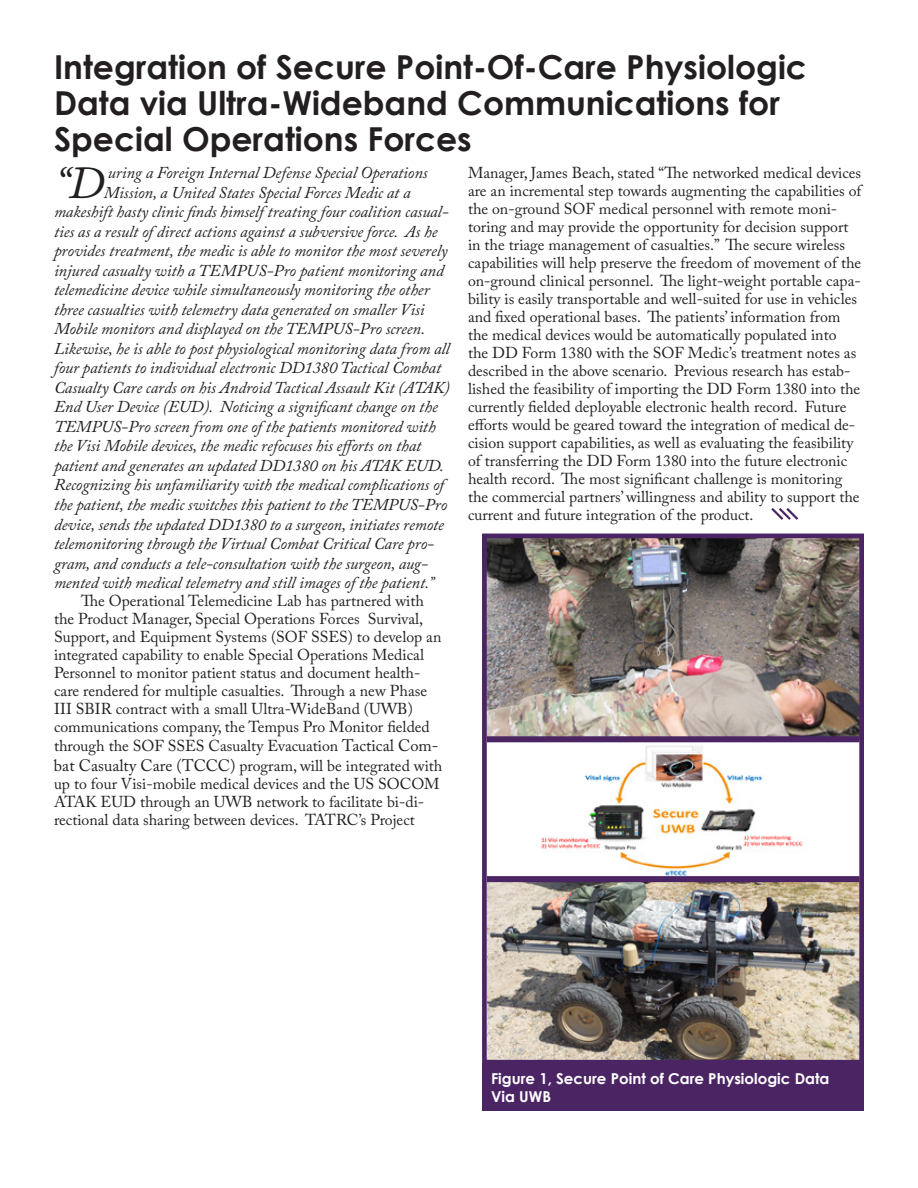
<style>
.page{position:relative;width:918px;height:1188px;background:#fff}
.page>*{position:absolute;margin:0;border:0;box-sizing:border-box;transform-origin:0 0}
.t1{font:italic 45.45px "Adobe Caslon Pro";color:#231f20}
.t2{font:700 33px/36px "Century Gothic";color:#231f20}
.t3{font:italic 16.5px "Adobe Caslon Pro";letter-spacing:-.005em;color:#231f20}
.t4{font:15.75px/18px "Adobe Caslon Pro";color:#231f20}
.t5{font:700 15px/18px "Century Gothic";color:#fff}
.s1{font-size:16.5px}
</style>
<div class="page">
<svg style="left:771px;top:508px;width:28px;height:12px"></svg>
<img style="left:488px;top:882px;width:370px;height:177px">
<img style="left:488px;top:540px;width:370px;height:196px">
<img style="left:488px;top:742px;width:370px;height:134px">
<div style="left:482px;top:534px;width:382px;height:531px;border:5px solid #4b2464"></div>
<div style="left:482px;top:1064px;width:382px;height:47px;background:#4b2464"></div>
<div style="left:487px;top:736px;width:373px;height:6px;background:#4b2464"></div>
<div style="left:487px;top:876px;width:373px;height:6px;background:#4b2464"></div>
<h2 class="t2" style="left:54px;top:47px;width:755px">Integration of Secure Point-Of-Care Physiologic<br>Data via Ultra-Wideband Communications for<br>Special Operations Forces</h2>
<h1 class="t1" style="left:54px;top:156px;width:52px">“D</h1>
<p class="t3" style="left:108px;top:163px;width:321px">uring a Foreign Internal Defense Special Operations</p>
<p class="t4" style="left:468px;top:163px;width:395px">Manager, James Beach, stated “The networked medical devices are an incremental step towards augmenting the capabilities of the on-ground SOF medical personnel with remote moni&shy;toring and may provide the opportunity for decision support in the triage management of casualties.” The secure wireless capabilities will help preserve the freedom of movement of the on-ground clinical personnel. The light-weight portable capa&shy;bility is easily transportable and well-suited for use in vehicles and fixed operational bases. The patients’ information from the medical devices would be automatically populated into<br>the DD Form 1380 with the SOF Medic’s treatment notes as described in the above scenario. Previous research has estab&shy;lished the feasibility of importing the DD Form 1380 into the currently fielded deployable electronic health record. Future efforts would be geared toward the integration of medical de&shy;cision support capabilities, as well as evaluating the feasibility of transferring the DD Form 1380 into the future electronic health record. The most significant challenge is monitoring the commercial partners’ willingness and ability to support the current and future integration of the product.</p>
<p class="t3" style="left:104px;top:183px;width:308px">Mission, a United States Special Forces Medic at a</p>
<p class="t3" style="left:54px;top:202px;width:396px">makeshift hasty clinic finds himself treating four coalition casual-</p>
<p class="t3" style="left:54px;top:222px;width:385px">ties as a result of direct actions against a subversive force. As he</p>
<p class="t3" style="left:54px;top:241px;width:395px">provides treatment, the medic is able to monitor the most severely</p>
<p class="t3" style="left:54px;top:261px;width:391px">injured casualty with a TEMPUS-Pro patient monitoring and</p>
<p class="t3" style="left:54px;top:280px;width:377px">telemedicine device while simultaneously monitoring the other</p>
<p class="t3" style="left:54px;top:300px;width:372px">three casualties with telemetry data generated on smaller Visi</p>
<p class="t3" style="left:54px;top:319px;width:373px">Mobile monitors and displayed on the TEMPUS-Pro screen.</p>
<p class="t3" style="left:54px;top:339px;width:397px">Likewise, he is able to post physiological monitoring data from all</p>
<p class="t3" style="left:54px;top:358px;width:389px">four patients to individual electronic DD1380 Tactical Combat</p>
<p class="t3" style="left:54px;top:378px;width:397px">Casualty Care cards on his Android Tactical Assault Kit (ATAK)</p>
<p class="t3" style="left:54px;top:397px;width:385px">End User Device (EUD). Noticing a significant change on the</p>
<p class="t3" style="left:54px;top:417px;width:383px">TEMPUS-Pro screen from one of the patients monitored with</p>
<p class="t3" style="left:54px;top:436px;width:369px">the Visi Mobile devices, the medic refocuses his efforts on that</p>
<p class="t3" style="left:54px;top:456px;width:392px">patient and generates an updated DD1380 on his ATAK EUD.</p>
<p class="t3" style="left:54px;top:475px;width:392px">Recognizing his unfamiliarity with the medical complications of</p>
<p class="t3" style="left:54px;top:495px;width:395px">the patient, the medic switches this patient to the TEMPUS-Pro</p>
<p class="t3" style="left:54px;top:514px;width:391px">device, sends the updated DD1380 to a surgeon, initiates remote</p>
<p class="t3" style="left:54px;top:534px;width:382px">telemonitoring through the Virtual Combat Critical Care pro-</p>
<p class="t3" style="left:54px;top:553px;width:375px">gram, and conducts a tele-consultation with the surgeon, aug-</p>
<p class="t3" style="left:54px;top:573px;width:382px">mented with medical telemetry and still images of the patient.”</p>
<p class="t4" style="left:54px;top:592px;width:389px;text-indent:27px">The Operational Telemedicine Lab has partnered with the Product Manager, Special Operations Forces Survival, Support, and Equipment Systems (SOF SSES) to develop an integrated capability to enable Special Operations Medical Personnel to monitor patient status and document health&shy;care rendered for multiple casualties. Through a new Phase III SBIR contract with a small Ultra-WideBand (UWB) communications company, the Tempus Pro Monitor fielded</p>
<p class="t4" style="left:54px;top:736px;width:390px;line-height:19.5px">through the SOF SSES Casualty Evacuation <span class="s1">Tactical Com&shy;bat Casualty Care (TCCC)</span> program, will be integrated with</p>
<p class="t4" style="left:54px;top:775px;width:387px">up to four Visi-mobile medical devices and the US SOCOM<br>ATAK EUD through an UWB network to facilitate bi-di&shy;rectional data sharing between devices. TATRC’s Project</p>
<p class="t5" style="left:491px;top:1069px;width:340px">Figure 1, Secure Point of Care Physiologic Data<br>Via UWB</p>
</div>
